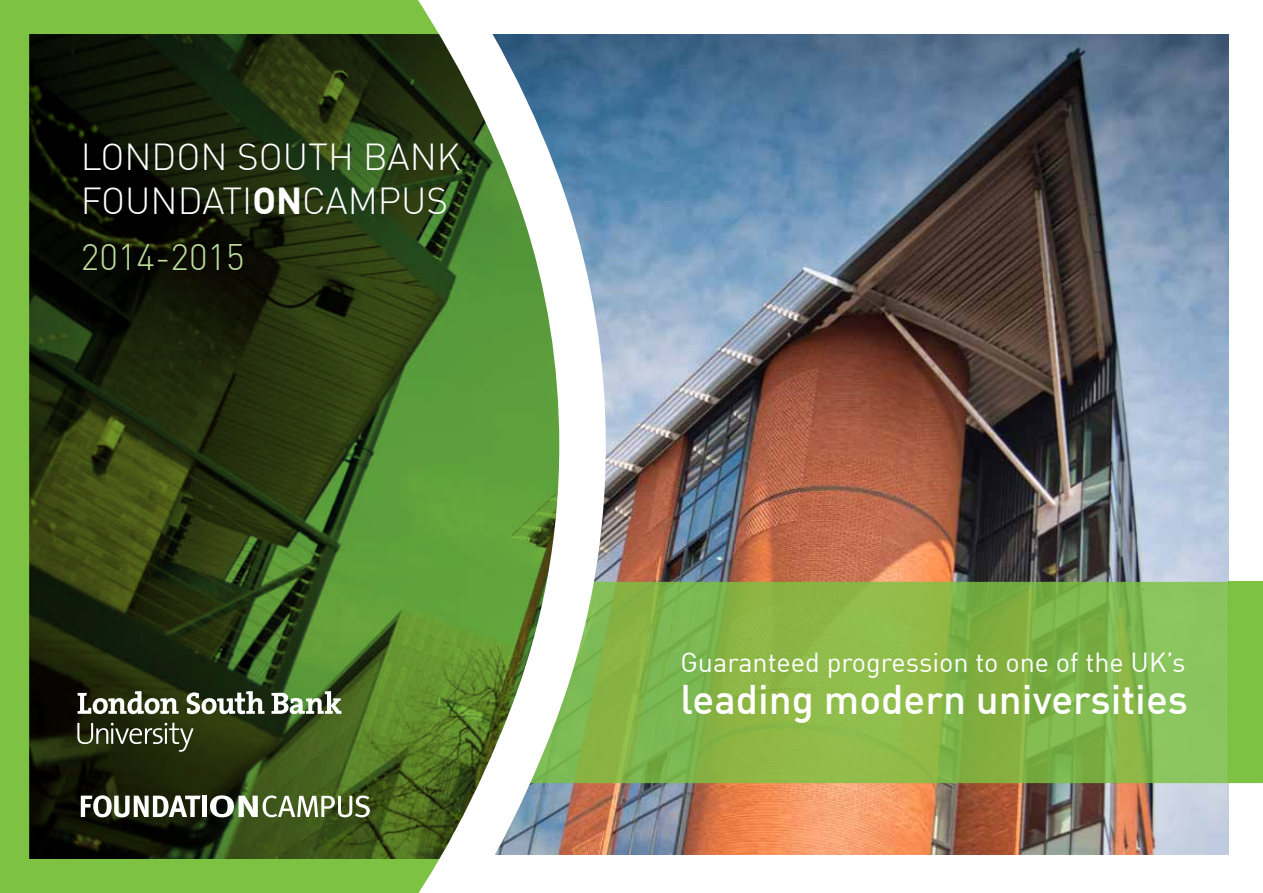
<style>
.page{position:relative;width:1263px;height:893px;background:#fff}
.page>*{position:absolute;margin:0;border:0;box-sizing:border-box;transform-origin:0 0}
.t1{font:500 40.5px "DIN Offc";color:#fff}
.t2{font:300 36.75px/44.2px "DIN Offc";color:#fff}
.t3{font:300 36.15px "DIN Offc";color:#bcdc9b}
.t4{font:27px "DIN Offc";color:#fff}
.s1{font-weight:700}
</style>
<div class="page">
<img style="left:606px;top:34px;width:623px;height:821px">
<div style="left:0;top:0;width:390px;height:893px;background:#7dc242"></div>
<img style="left:29px;top:34px;width:361px;height:825px">
<svg style="left:606px;top:582px;width:657px;height:201px;background:#85b849"></svg>
<svg style="left:81px;top:795px;width:119px;height:22px"></svg>
<div style="left:202px;top:796px;width:5px;height:21px;background:#fff"></div>
<svg style="left:210px;top:795px;width:160px;height:22px"></svg>
<svg style="left:77px;top:691px;width:264px;height:61px;background:#535e3e"></svg>
<svg style="left:390px;top:0;width:216px;height:893px"></svg>
<h2 class="t2" style="left:81px;top:134px;width:381px">LONDON SOUTH BANK<br>FOUNDAT</h2>
<h2 class="t2" style="left:242px;top:178px;width:207px">I<span class="s1">ON</span>CAMPUS</h2>
<h3 class="t3" style="left:81px;top:234px;width:165px">2014-2015</h3>
<p class="t4" style="left:680px;top:645px;width:506px">Guaranteed progression to one of the UK’s</p>
<h1 class="t1" style="left:680px;top:673px;width:509px">leading modern universities</h1>
</div>
